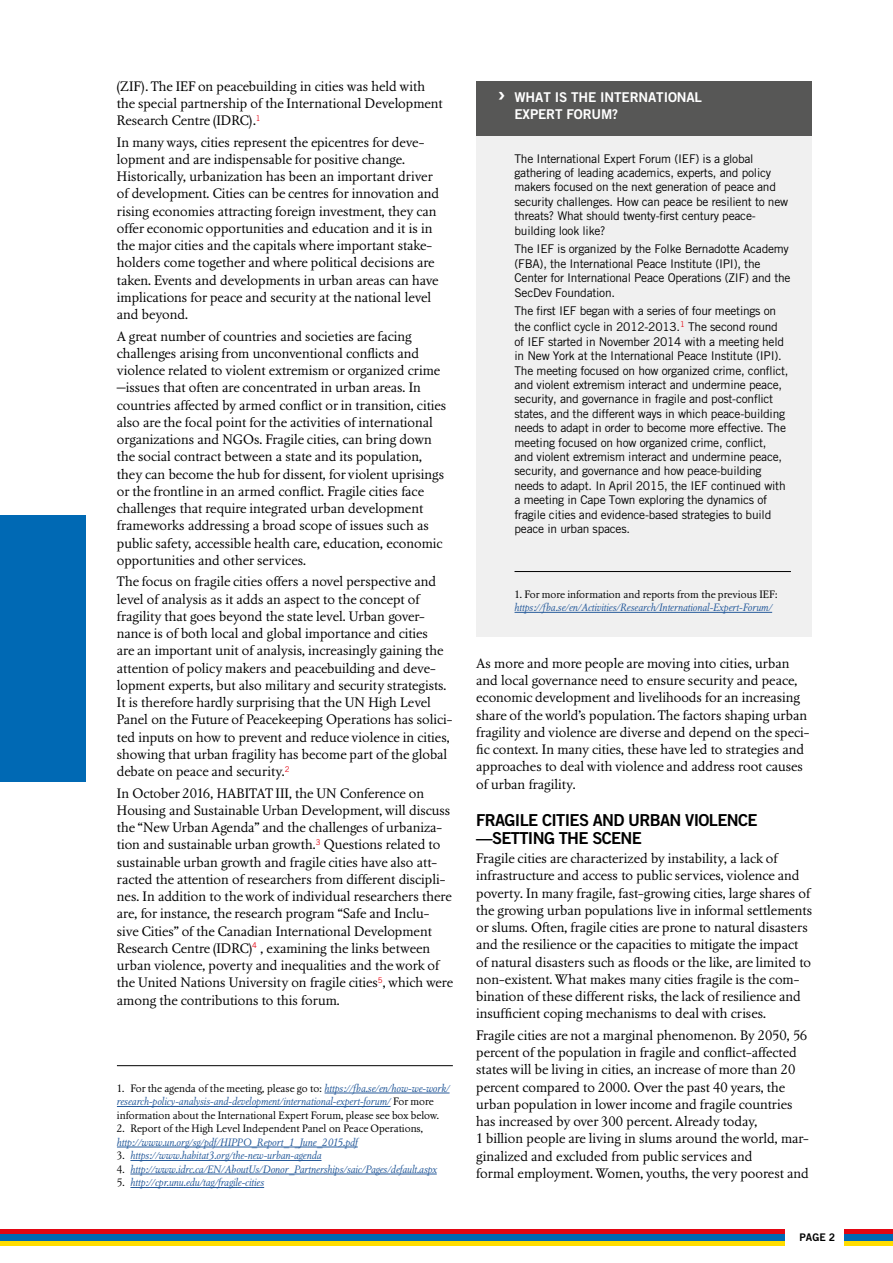
<style>
.page{position:relative;width:893px;height:1263px;background:#fff}
.page>*{position:absolute;margin:0;border:0;box-sizing:border-box;transform-origin:0 0}
.t1{font:16.5px/18px "Trade Gothic Bold Two";letter-spacing:-.04em;color:#000}
.t2{font:13.5px/17.2px "Nordling BQ";color:#000}
.t3{font:13.5px/16.5px "Trade Gothic Bold Two";letter-spacing:-.01em;color:#fff}
.t4{font:12px/14.4px "Trade Gothic";letter-spacing:-.02em;color:#000}
.t5{font:10.5px/13.5px "Nordling BQ";color:#000}
.t6{font:italic 10.5px "Nordling BQ";color:#275b9b}
.t7{font:10.5px "Trade Gothic Bold Two";color:#000}
.s1{font-style:italic;color:#275b9b}
.s2{font-style:normal;color:#000}
.s3{font-size:24px}
</style>
<div class="page">
<div style="left:844px;top:1233px;width:49px;height:9px;background:#0069b4"></div>
<hr style="left:844px;top:1242px;width:49px;height:4px;background:#fd0">
<hr style="left:844px;top:1229px;width:49px;height:4px;background:#e30613">
<div style="left:0;top:1233px;width:784px;height:9px;background:#0069b4"></div>
<hr style="left:0;top:1242px;width:784px;height:4px;background:#fd0">
<hr style="left:0;top:1229px;width:784px;height:4px;background:#e30613">
<div style="left:0;top:515px;width:85px;height:267px;background:#0069b4"></div>
<hr style="left:117px;top:1065px;width:336px;height:1px;background:#000">
<hr style="left:325px;top:1093px;width:125px;height:1px;background:#275b9b">
<hr style="left:117px;top:1106px;width:274px;height:1px;background:#275b9b">
<hr style="left:117px;top:1147px;width:241px;height:1px;background:#275b9b">
<hr style="left:130px;top:1160px;width:192px;height:1px;background:#275b9b">
<hr style="left:130px;top:1174px;width:307px;height:1px;background:#275b9b">
<hr style="left:130px;top:1187px;width:134px;height:1px;background:#275b9b">
<div style="left:476px;top:81px;width:336px;height:55px;background:#575756"></div>
<div style="left:476px;top:136px;width:336px;height:501px;background:#f0f0f0"></div>
<hr style="left:514px;top:571px;width:277px;height:1px;background:#000">
<hr style="left:514px;top:612px;width:258px;height:1px;background:#275b9b">
<p class="t2" style="left:117px;top:78px;width:327px">(ZIF). The IEF on peacebuilding in cities was held with the special partnership of the International Development<br>Research Centre (IDRC).<sup>1</sup></p>
<p class="t2" style="left:117px;top:134px;width:324px">In many ways, cities represent the epicentres for deve&shy;lopment and are indispensable for positive change.<br>Historically, urbanization has been an important driver of development. Cities can be centres for innovation and rising economies attracting foreign investment, they can offer economic opportunities and education and it is in the major cities and the capitals where important stake&shy;holders come together and where political decisions are taken. Events and developments in urban areas can have implications for peace and security at the national level and beyond.</p>
<p class="t2" style="left:117px;top:328px;width:331px">A great number of countries and societies are facing challenges arising from unconventional conflicts and violence related to violent extremism or organized crime —issues that often are concentrated in urban areas. In countries affected by armed conflict or in transition, cities also are the focal point for the activities of international organizations and NGOs. Fragile cities, can bring down the social contract between a state and its population, they can become the hub for dissent, for violent uprisings or the frontline in an armed conflict. Fragile cities face challenges that require integrated urban development frameworks addressing a broad scope of issues such as public safety, accessible health care, education, economic opportunities and other services.</p>
<p class="t2" style="left:117px;top:573px;width:337px">The focus on fragile cities offers a novel perspective and level of analysis as it adds an aspect to the concept of fragility that goes beyond the state level. Urban gover&shy;nance is of both local and global importance and cities<br>are an important unit of analysis, increasingly gaining the attention of policy makers and peacebuilding and deve&shy;lopment experts, but also military and security strategists.<br>It is therefore hardly surprising that the UN High Level Panel on the Future of Peacekeeping Operations has solici&shy;ted inputs on how to prevent and reduce violence in cities, showing that urban fragility has become part of the global debate on peace and security.<sup>2</sup></p>
<p class="t2" style="left:117px;top:785px;width:338px">In October 2016, HABITAT III, the UN Conference on Housing and Sustainable Urban Development, will discuss the “New Urban Agenda” and the challenges of urbaniza&shy;tion and sustainable urban growth.<sup>3</sup> Questions related to sustainable urban growth and fragile cities have also att&shy;racted the attention of researchers from different discipli&shy;nes. In addition to the work of individual researchers there are, for instance, the research program “Safe and Inclu&shy;sive Cities” of the Canadian International Development Research Centre (IDRC)<sup>4</sup> , examining the links between urban violence, poverty and inequalities and the work of the United Nations University on fragile cities<sup>5</sup>, which were among the contributions to this forum.</p>
<p class="t5" style="left:117px;top:1082px;width:334px">1. For the agenda of the meeting, please go to: <span class="s1">https://fba.se/en/how-we-work/ research-policy-analysis-and-development/international-expert-forum/</span> For more information about the International Expert Forum, please see box below.</p>
<p class="t5" style="left:117px;top:1122px;width:308px">2. Report of the High Level Independent Panel on Peace Operations,</p>
<p class="t6" style="left:117px;top:1136px;width:242px">http://www.un.org/sg/pdf/HIPPO_Report_1_June_2015.pdf</p>
<p class="t6" style="left:117px;top:1150px;width:206px"><span class="s2">3.</span> https://www.habitat3.org/the-new-urban-agenda</p>
<p class="t6" style="left:117px;top:1163px;width:322px"><span class="s2">4.</span> http://www.idrc.ca/EN/AboutUs/Donor_Partnerships/saic/Pages/default.aspx</p>
<p class="t6" style="left:117px;top:1177px;width:149px"><span class="s2">5.</span> http://cpr.unu.edu/tag/fragile-cities</p>
<p class="t3" style="left:514px;top:89px;width:189px;text-indent:-17px"><span class="s3">›</span> WHAT IS THE INTERNATIONAL<br>EXPERT FORUM?</p>
<p class="t4" style="left:514px;top:151px;width:275px">The International Expert Forum (IEF) is a global gathering of leading academics, experts, and policy makers focused on the next generation of peace and security challenges. How can peace be resilient to new threats? What should twenty-first century peace&shy;building look like?</p>
<p class="t4" style="left:514px;top:242px;width:277px">The IEF is organized by the Folke Bernadotte Academy (FBA), the International Peace Institute (IPI), the Center for International Peace Operations (ZIF) and the SecDev Foundation.</p>
<p class="t4" style="left:514px;top:303px;width:265px;line-height:16.2px">The first IEF began with a series of four meetings on the conflict cycle in 2012-2013.<sup>1</sup> The second round</p>
<p class="t4" style="left:514px;top:334px;width:276px">of IEF started in November 2014 with a meeting held in New York at the International Peace Institute (IPI).<br>The meeting focused on how organized crime, conflict, and violent extremism interact and undermine peace, security, and governance in fragile and post-conflict states, and the different ways in which peace-building needs to adapt in order to become more effective. The meeting focused on how organized crime, conflict,<br>and violent extremism interact and undermine peace, security, and governance and how peace-building needs to adapt. In April 2015, the IEF continued with a meeting in Cape Town exploring the dynamics of fragile cities and evidence-based strategies to build peace in urban spaces.</p>
<p class="t5" style="left:514px;top:588px;width:264px">1. For more information and reports from the previous IEF:</p>
<p class="t6" style="left:514px;top:602px;width:259px">https://fba.se/en/Activities/Research/International-Expert-Forum/</p>
<p class="t2" style="left:476px;top:655px;width:335px">As more and more people are moving into cities, urban and local governance need to ensure security and peace, economic development and livelihoods for an increasing share of the world’s population. The factors shaping urban fragility and violence are diverse and depend on the speci&shy;fic context. In many cities, these have led to strategies and approaches to deal with violence and address root causes of urban fragility.</p>
<p class="t1" style="left:476px;top:810px;width:283px">FRAGILE CITIES AND URBAN VIOLENCE —SETTING THE SCENE</p>
<p class="t2" style="left:476px;top:850px;width:337px">Fragile cities are characterized by instability, a lack of infrastructure and access to public services, violence and poverty. In many fragile, fast-growing cities, large shares of the growing urban populations live in informal settlements or slums. Often, fragile cities are prone to natural disasters and the resilience or the capacities to mitigate the impact of natural disasters such as floods or the like, are limited to non-existent. What makes many cities fragile is the com&shy;bination of these different risks, the lack of resilience and insufficient coping mechanisms to deal with crises.</p>
<p class="t2" style="left:476px;top:1027px;width:334px">Fragile cities are not a marginal phenomenon. By 2050, 56 percent of the population in fragile and conflict-affected states will be living in cities, an increase of more than 20 percent compared to 2000. Over the past 40 years, the urban population in lower income and fragile countries has increased by over 300 percent. Already today,<br>1 billion people are living in slums around the world, mar&shy;ginalized and excluded from public services and<br>formal employment. Women, youths, the very poorest and</p>
<p class="t7" style="left:799px;top:1231px;width:37px">PAGE 2</p>
</div>
